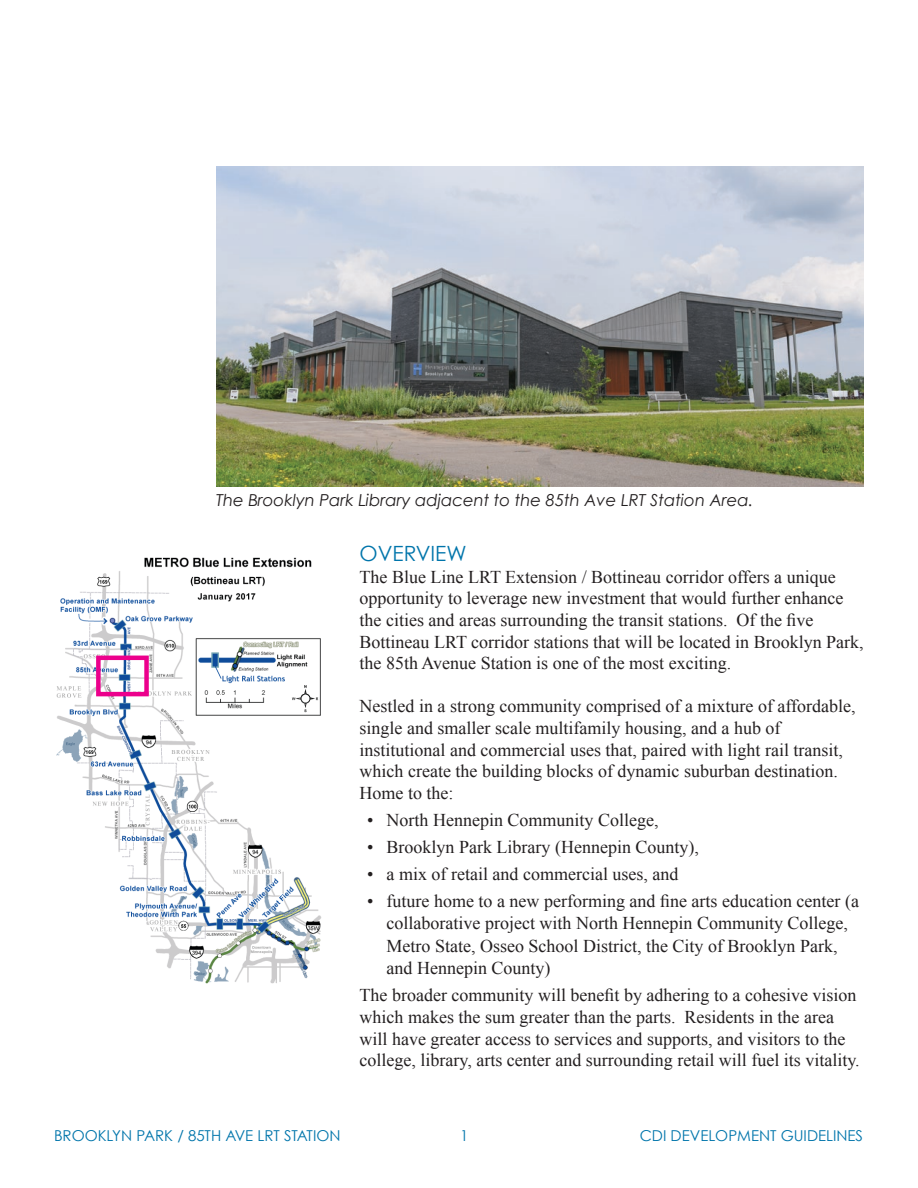
<style>
.page{position:relative;width:918px;height:1188px;background:#fff}
.page>*{position:absolute;margin:0;border:0;box-sizing:border-box;transform-origin:0 0}
.t1{font:21px "Century Gothic";color:#0075ab}
.Body_Text{font:18px/21.6px "Times New Roman";color:#231f20}
.Heading_1{font:italic 16.5px "Century Gothic";color:#231f20}
.t2{font:15px "Century Gothic";color:#0075ab}
</style>
<div class="page">
<img style="left:216px;top:167px;width:648px;height:319px">
<img style="left:56px;top:557px;width:266px;height:427px">
<div style="left:96px;top:656px;width:53px;height:40px;border:4px solid #ec008c"></div>
<p class="Heading_1" style="left:216px;top:490px;width:539px">The Brooklyn Park Library adjacent to the 85th Ave LRT Station Area.</p>
<p class="t1" style="left:360px;top:541px;width:109px">OVERVIEW</p>
<p class="Body_Text" style="left:360px;top:566px;width:506px">The Blue Line LRT Extension / Bottineau corridor offers a unique opportunity to leverage new investment that would further enhance the cities and areas surrounding the transit stations. Of the five Bottineau LRT corridor stations that will be located in Brooklyn Park, the 85th Avenue Station is one of the most exciting.</p>
<p class="Body_Text" style="left:360px;top:695px;width:498px">Nestled in a strong community comprised of a mixture of affordable, single and smaller scale multifamily housing, and a hub of institutional and commercial uses that, paired with light rail transit, which create the building blocks of dynamic suburban destination.</p>
<p class="Body_Text" style="left:360px;top:782px;width:95px">Home to the:</p>
<p class="Body_Text" style="left:367px;top:809px;width:293px">• North Hennepin Community College,</p>
<p class="Body_Text" style="left:367px;top:836px;width:333px">• Brooklyn Park Library (Hennepin County),</p>
<p class="Body_Text" style="left:367px;top:863px;width:313px">• a mix of retail and commercial uses, and</p>
<p class="Body_Text" style="left:387px;top:889px;width:474px;line-height:22.5px;text-indent:-20px">• future home to a new performing and fine arts education center (a collaborative project with North Hennepin Community College, Metro State, Osseo School District, the City of Brooklyn Park, and Hennepin County)</p>
<p class="Body_Text" style="left:360px;top:984px;width:502px">The broader community will benefit by adhering to a cohesive vision which makes the sum greater than the parts. Residents in the area will have greater access to services and supports, and visitors to the college, library, arts center and surrounding retail will fuel its vitality.</p>
<p class="t2" style="left:54px;top:1127px;width:288px">BROOKLYN PARK / 85TH AVE LRT STATION</p>
<p class="t2" style="left:460px;top:1126px;width:10px">1</p>
<p class="t2" style="left:640px;top:1127px;width:225px">CDI DEVELOPMENT GUIDELINES</p>
</div>
